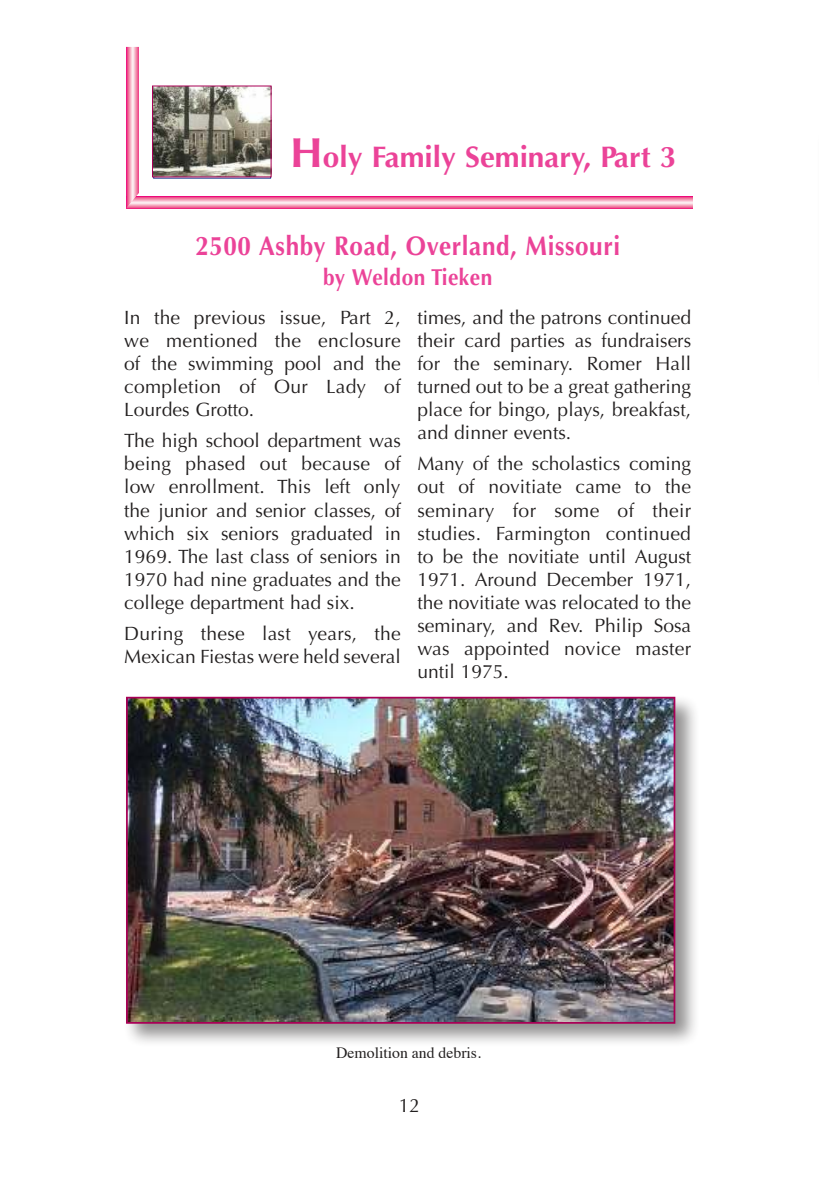
<style>
.page{position:relative;width:819px;height:1197px;background:#fff}
.page>*{position:absolute;margin:0;border:0;box-sizing:border-box;transform-origin:0 0}
.t1{font:700 29.75px "Optima";color:#eb4398}
.t2{font:700 26.95px "Optima";letter-spacing:.025em;color:#eb4398;scale:.9 1}
.t3{font:700 23.1px "Optima";letter-spacing:.025em;color:#eb4398;scale:.9 1}
.t4{font:19.25px/23.1px "Optima";color:#221f1f;text-align:justify}
.t5{font:15.75px "Times";color:#221f1f}
.s1{font-size:42px}
</style>
<div class="page">
<img style="left:139px;top:196px;width:554px;height:13px">
<img style="left:126px;top:47px;width:13px;height:162px">
<div style="left:123px;top:693px;width:577px;height:355px;background:#221f1f;opacity:.5"></div>
<img style="left:129px;top:700px;width:543px;height:321px">
<div style="left:126px;top:697px;width:549px;height:327px;border:2px solid #a90056"></div>
<img style="left:154px;top:88px;width:115px;height:87px">
<div style="left:152px;top:86px;width:119px;height:91px;border:1px solid #a90056"></div>
<h1 class="t1" style="left:290px;top:145px;width:387px"><span class="s1">H</span>oly Family Seminary, Part 3</h1>
<h2 class="t2" style="left:195px;top:234px;width:473px">2500 Ashby Road, Overland, Missouri</h2>
<p class="t3" style="left:323px;top:268px;width:190px">by Weldon Tieken</p>
<p class="t4" style="left:124px;top:308px;width:278px">In the previous issue, Part 2, we mentioned the enclosure of the swimming pool and the completion of Our Lady of Lourdes Grotto.</p>
<p class="t4" style="left:124px;top:431px;width:278px">The high school department was being phased out because of low enrollment. This left only the junior and senior classes, of which six seniors graduated in 1969. The last class of seniors in 1970 had nine graduates and the college department had six.</p>
<p class="t4" style="left:124px;top:624px;width:278px">During these last years, the<br>Mexican Fiestas were held several</p>
<p class="t4" style="left:417px;top:308px;width:275px">times, and the patrons continued their card parties as fundraisers for the seminary. Romer Hall turned out to be a great gathering place for bingo, plays, breakfast, and dinner events.</p>
<p class="t4" style="left:417px;top:454px;width:275px">Many of the scholastics coming out of novitiate came to the seminary for some of their studies. Farmington continued to be the novitiate until August 1971. Around December 1971, the novitiate was relocated to the seminary, and Rev. Philip Sosa was appointed novice master until 1975.</p>
<p class="t5" style="left:336px;top:1047px;width:146px">Demolition and debris.</p>
<p class="t4" style="left:399px;top:1096px;width:23px">12</p>
</div>
